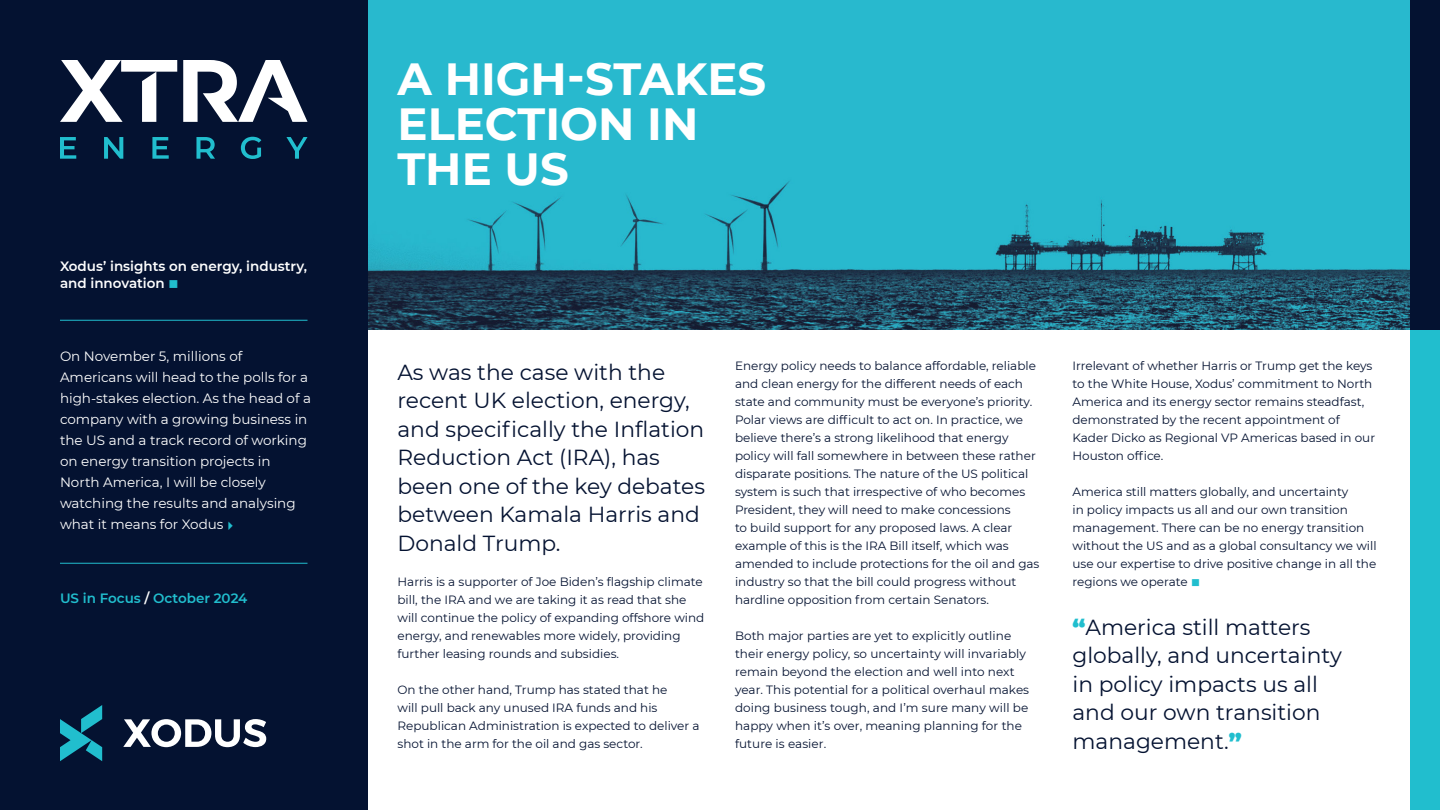
<style>
.page{position:relative;width:1440px;height:810px;background:#fff}
.page>*{position:absolute;margin:0;border:0;box-sizing:border-box;transform-origin:0 0}
.t1{font:700 45px/45px "Montserrat";color:#fff}
.t2{font:21.75px/28.5px "Montserrat";color:#041231}
.t3{font:13.5px/21px "Montserrat";color:#fff}
.t4{font:600 13.5px/16.5px "Montserrat";color:#fff}
.t5{font:600 13.5px "Montserrat";color:#21bece}
.t6{font:12px/18px "Montserrat";color:#041231}
.s1{color:#21bece}
.s2{color:#fff}
.s3{font-weight:900;color:#21bece}
</style>
<div class="page">
<img style="left:368px;top:0;width:1042px;height:330px">
<div style="left:0;top:0;width:368px;height:810px;background:#041231"></div>
<svg style="left:123px;top:719px;width:143px;height:28px"></svg>
<svg style="left:60px;top:705px;width:42px;height:56px"></svg>
<div style="left:1410px;top:330px;width:30px;height:480px;background:#21bece"></div>
<div style="left:1410px;top:0;width:30px;height:330px;background:#041231"></div>
<hr style="left:60px;top:563px;width:248px;height:1px;background:#21bece">
<hr style="left:60px;top:320px;width:248px;height:1px;background:#21bece">
<svg style="left:60px;top:60px;width:117px;height:62px"></svg>
<svg style="left:183px;top:60px;width:124px;height:62px"></svg>
<svg style="left:60px;top:137px;width:16px;height:22px"></svg>
<svg style="left:104px;top:137px;width:19px;height:22px"></svg>
<svg style="left:152px;top:137px;width:17px;height:22px"></svg>
<svg style="left:196px;top:137px;width:19px;height:22px"></svg>
<svg style="left:241px;top:137px;width:20px;height:22px"></svg>
<svg style="left:286px;top:137px;width:22px;height:22px"></svg>
<p class="t4" style="left:60px;top:258px;width:249px">Xodus’ insights on energy, industry, and innovation <span class="s1">■</span></p>
<p class="t3" style="left:60px;top:346px;width:253px">On November 5, millions of<br>Americans will head to the polls for a high-stakes election. As the head of a company with a growing business in the US and a track record of working on energy transition projects in<br>North America, I will be closely watching the results and analysing what it means for Xodus<span class="s1">✔</span></p>
<p class="t5" style="left:60px;top:589px;width:189px">US in Focus <span class="s2">/</span> October 2024</p>
<p class="t1" style="left:398px;top:54px;width:370px">A HIGH-STAKES<br>ELECTION IN<br>THE US</p>
<p class="t2" style="left:398px;top:357px;width:309px">As was the case with the recent UK election, energy, and specifically the Inflation<br>Reduction Act (IRA), has been one of the key debates between Kamala Harris and<br>Donald Trump.</p>
<p class="t6" style="left:398px;top:572px;width:308px">Harris is a supporter of Joe Biden’s flagship climate bill, the IRA and we are taking it as read that she will continue the policy of expanding offshore wind energy, and renewables more widely, providing further leasing rounds and subsidies.</p>
<p class="t6" style="left:398px;top:680px;width:304px">On the other hand, Trump has stated that he<br>will pull back any unused IRA funds and his Republican Administration is expected to deliver a shot in the arm for the oil and gas sector.</p>
<p class="t6" style="left:735px;top:356px;width:306px">Energy policy needs to balance affordable, reliable and clean energy for the different needs of each state and community must be everyone’s priority.<br>Polar views are difficult to act on. In practice, we believe there’s a strong likelihood that energy policy will fall somewhere in between these rather disparate positions. The nature of the US political system is such that irrespective of who becomes President, they will need to make concessions<br>to build support for any proposed laws. A clear example of this is the IRA Bill itself, which was amended to include protections for the oil and gas industry so that the bill could progress without hardline opposition from certain Senators.</p>
<p class="t6" style="left:735px;top:626px;width:296px">Both major parties are yet to explicitly outline their energy policy, so uncertainty will invariably remain beyond the election and well into next year. This potential for a political overhaul makes doing business tough, and I’m sure many will be happy when it’s over, meaning planning for the future is easier.</p>
<p class="t6" style="left:1072px;top:356px;width:304px">Irrelevant of whether Harris or Trump get the keys to the White House, Xodus’ commitment to North America and its energy sector remains steadfast, demonstrated by the recent appointment of Kader Dicko as Regional VP Americas based in our Houston office.</p>
<p class="t6" style="left:1072px;top:482px;width:306px">America still matters globally, and uncertainty<br>in policy impacts us all and our own transition management. There can be no energy transition without the US and as a global consultancy we will use our expertise to drive positive change in all the regions we operate <span class="s1">■</span></p>
<p class="t2" style="left:1072px;top:612px;width:271px"><span class="s3">“</span>America still matters globally, and uncertainty in policy impacts us all and our own transition management.<span class="s3">”</span></p>
</div>
